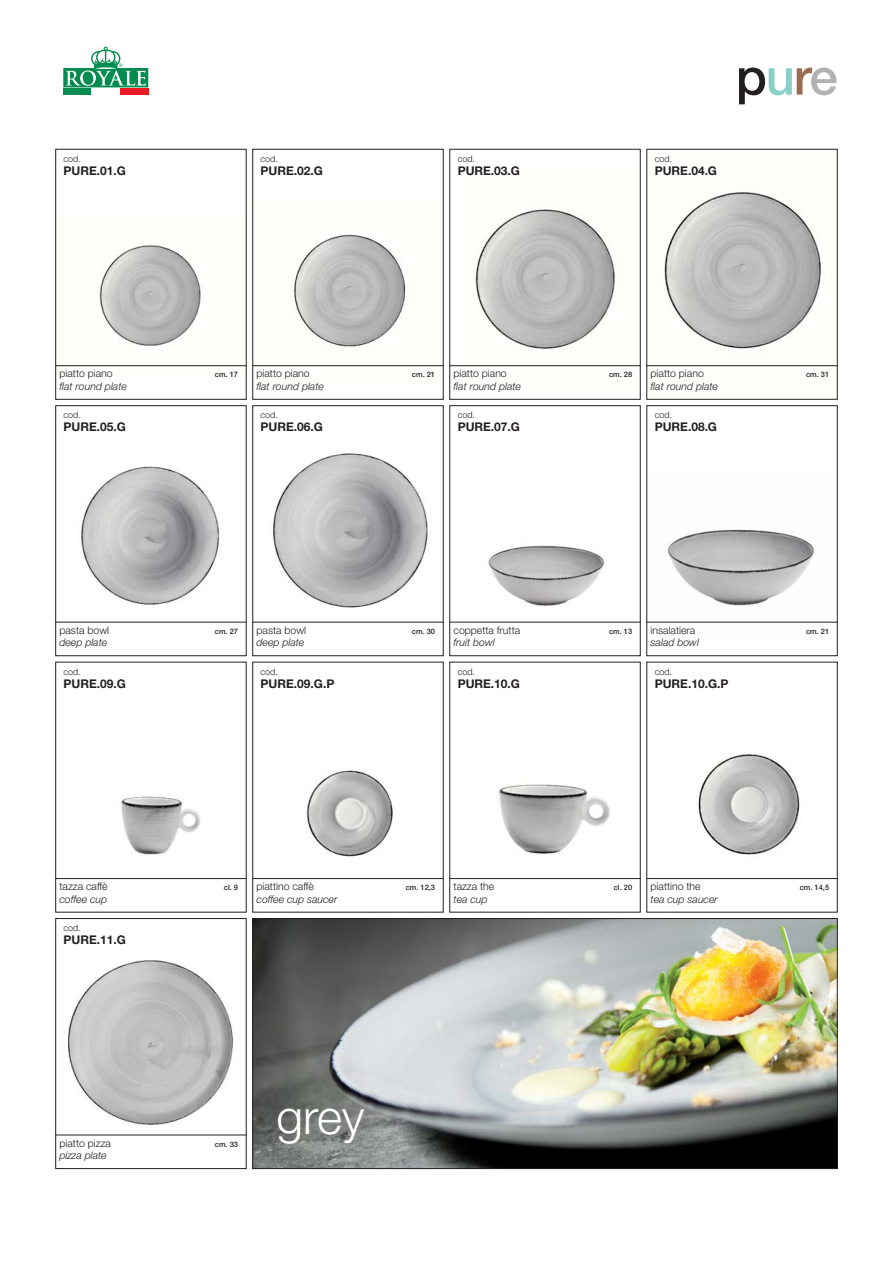
<style>
.page{position:relative;width:893px;height:1263px;background:#fff}
.page>*{position:absolute;margin:0;border:0;box-sizing:border-box;transform-origin:0 0}
.t1{font:500 51px "Helvetica Neue";color:#231f20}
.t2{font:300 48px "Helvetica Neue";color:#fff}
.t3{font:700 12px "Helvetica Neue";color:#231f20}
.t4{font:italic 300 10.5px "Helvetica Neue";color:#231f20}
.t5{font:300 10.5px "Helvetica Neue";color:#231f20}
.t6{font:300 9px "Helvetica Neue";color:#231f20}
.t7{font:500 7.5px "Helvetica Neue";color:#231f20}
.s1{color:#89d0c8}
.s2{color:#996d50}
.s3{color:#b1b2b4}
</style>
<div class="page">
<img style="left:57px;top:244px;width:188px;height:123px">
<div style="left:55px;top:149px;width:192px;height:251px;border:1px solid #231f20"></div>
<hr style="left:55px;top:365px;width:192px;height:1px;background:#231f20">
<img style="left:254px;top:234px;width:188px;height:133px">
<div style="left:252px;top:149px;width:192px;height:251px;border:1px solid #231f20"></div>
<hr style="left:252px;top:365px;width:192px;height:1px;background:#231f20">
<img style="left:451px;top:209px;width:188px;height:158px">
<div style="left:449px;top:149px;width:192px;height:251px;border:1px solid #231f20"></div>
<hr style="left:449px;top:365px;width:192px;height:1px;background:#231f20">
<img style="left:648px;top:192px;width:188px;height:175px">
<div style="left:646px;top:149px;width:192px;height:251px;border:1px solid #231f20"></div>
<hr style="left:646px;top:365px;width:192px;height:1px;background:#231f20">
<img style="left:57px;top:466px;width:188px;height:156px">
<div style="left:55px;top:405px;width:192px;height:251px;border:1px solid #231f20"></div>
<hr style="left:55px;top:622px;width:192px;height:1px;background:#231f20">
<img style="left:254px;top:453px;width:188px;height:169px">
<div style="left:252px;top:405px;width:192px;height:251px;border:1px solid #231f20"></div>
<hr style="left:252px;top:622px;width:192px;height:1px;background:#231f20">
<img style="left:451px;top:545px;width:188px;height:77px">
<div style="left:449px;top:405px;width:192px;height:251px;border:1px solid #231f20"></div>
<hr style="left:449px;top:622px;width:192px;height:1px;background:#231f20">
<img style="left:648px;top:529px;width:188px;height:93px">
<div style="left:646px;top:405px;width:192px;height:251px;border:1px solid #231f20"></div>
<hr style="left:646px;top:622px;width:192px;height:1px;background:#231f20">
<img style="left:57px;top:796px;width:188px;height:84px">
<hr style="left:55px;top:878px;width:192px;height:1px;background:#231f20">
<img style="left:254px;top:770px;width:188px;height:110px">
<div style="left:252px;top:662px;width:192px;height:250px;border:1px solid #231f20"></div>
<img style="left:254px;top:920px;width:582px;height:247px">
<div style="left:252px;top:918px;width:586px;height:251px;border:1px solid #231f20"></div>
<hr style="left:252px;top:878px;width:192px;height:1px;background:#231f20">
<img style="left:451px;top:784px;width:188px;height:96px">
<div style="left:449px;top:662px;width:192px;height:250px;border:1px solid #231f20"></div>
<hr style="left:449px;top:878px;width:192px;height:1px;background:#231f20">
<img style="left:648px;top:754px;width:188px;height:126px">
<hr style="left:646px;top:878px;width:192px;height:1px;background:#231f20">
<img style="left:57px;top:960px;width:188px;height:176px">
<div style="left:55px;top:918px;width:192px;height:251px;border:1px solid #231f20"></div>
<hr style="left:55px;top:1134px;width:192px;height:1px;background:#231f20">
<svg style="left:63px;top:46px;width:85px;height:41px"></svg>
<div style="left:120px;top:89px;width:28px;height:6px;background:#ed1c24"></div>
<div style="left:63px;top:89px;width:29px;height:6px;background:#008c4e"></div>
<p class="t6" style="left:64px;top:155px;width:19px">cod.</p>
<p class="t3" style="left:64px;top:166px;width:64px">PURE.01.G</p>
<p class="t6" style="left:261px;top:155px;width:19px">cod.</p>
<p class="t3" style="left:261px;top:166px;width:64px">PURE.02.G</p>
<p class="t6" style="left:458px;top:155px;width:19px">cod.</p>
<p class="t3" style="left:458px;top:166px;width:64px">PURE.03.G</p>
<p class="t6" style="left:655px;top:155px;width:19px">cod.</p>
<p class="t3" style="left:655px;top:166px;width:64px">PURE.04.G</p>
<h1 class="t1" style="left:736px;top:58px;width:103px">p<span class="s1">u</span><span class="s2">r</span><span class="s3">e</span></h1>
<p class="t5" style="left:60px;top:370px;width:55px">piatto piano</p>
<p class="t7" style="left:215px;top:372px;width:25px">cm. 17</p>
<p class="t4" style="left:60px;top:383px;width:69px">flat round plate</p>
<p class="t6" style="left:64px;top:412px;width:19px">cod.</p>
<p class="t3" style="left:64px;top:423px;width:64px">PURE.05.G</p>
<p class="t5" style="left:257px;top:370px;width:55px">piatto piano</p>
<p class="t7" style="left:412px;top:372px;width:25px">cm. 21</p>
<p class="t4" style="left:257px;top:383px;width:69px">flat round plate</p>
<p class="t6" style="left:261px;top:412px;width:19px">cod.</p>
<p class="t3" style="left:261px;top:423px;width:64px">PURE.06.G</p>
<p class="t5" style="left:454px;top:370px;width:55px">piatto piano</p>
<p class="t7" style="left:609px;top:372px;width:25px">cm. 28</p>
<p class="t4" style="left:454px;top:383px;width:69px">flat round plate</p>
<p class="t6" style="left:458px;top:412px;width:19px">cod.</p>
<p class="t3" style="left:458px;top:423px;width:64px">PURE.07.G</p>
<p class="t5" style="left:651px;top:370px;width:55px">piatto piano</p>
<p class="t7" style="left:806px;top:372px;width:25px">cm. 31</p>
<p class="t4" style="left:651px;top:383px;width:69px">flat round plate</p>
<p class="t6" style="left:655px;top:412px;width:19px">cod.</p>
<p class="t3" style="left:655px;top:423px;width:64px">PURE.08.G</p>
<p class="t5" style="left:60px;top:626px;width:51px">pasta bowl</p>
<p class="t7" style="left:215px;top:628px;width:25px">cm. 27</p>
<p class="t4" style="left:60px;top:639px;width:49px">deep plate</p>
<p class="t6" style="left:64px;top:668px;width:19px">cod.</p>
<p class="t3" style="left:64px;top:679px;width:64px">PURE.09.G</p>
<p class="t5" style="left:257px;top:626px;width:51px">pasta bowl</p>
<p class="t7" style="left:412px;top:628px;width:25px">cm. 30</p>
<p class="t4" style="left:257px;top:639px;width:49px">deep plate</p>
<p class="t6" style="left:261px;top:668px;width:19px">cod.</p>
<p class="t3" style="left:261px;top:679px;width:75px">PURE.09.G.P</p>
<p class="t5" style="left:454px;top:626px;width:68px">coppetta frutta</p>
<p class="t7" style="left:609px;top:628px;width:25px">cm. 13</p>
<p class="t4" style="left:454px;top:639px;width:43px">fruit bowl</p>
<p class="t6" style="left:458px;top:668px;width:19px">cod.</p>
<p class="t3" style="left:458px;top:679px;width:64px">PURE.10.G</p>
<p class="t5" style="left:651px;top:626px;width:46px">insalatiera</p>
<p class="t7" style="left:806px;top:628px;width:25px">cm. 21</p>
<p class="t4" style="left:651px;top:639px;width:50px">salad bowl</p>
<p class="t6" style="left:655px;top:668px;width:19px">cod.</p>
<p class="t3" style="left:655px;top:679px;width:75px">PURE.10.G.P</p>
<p class="t5" style="left:60px;top:883px;width:50px">tazza caffè</p>
<p class="t7" style="left:224px;top:885px;width:16px">cl. 9</p>
<p class="t4" style="left:60px;top:895px;width:49px">coffee cup</p>
<p class="t6" style="left:64px;top:925px;width:19px">cod.</p>
<p class="t3" style="left:64px;top:935px;width:64px">PURE.11.G</p>
<p class="t5" style="left:257px;top:883px;width:59px">piattino caffè</p>
<p class="t7" style="left:406px;top:885px;width:31px">cm. 12,3</p>
<p class="t4" style="left:257px;top:895px;width:82px">coffee cup saucer</p>
<p class="t5" style="left:454px;top:883px;width:42px">tazza the</p>
<p class="t7" style="left:614px;top:885px;width:20px">cl. 20</p>
<p class="t4" style="left:454px;top:895px;width:35px">tea cup</p>
<p class="t5" style="left:651px;top:883px;width:52px">piattino the</p>
<p class="t7" style="left:800px;top:885px;width:31px">cm. 14,5</p>
<p class="t4" style="left:651px;top:895px;width:69px">tea cup saucer</p>
<p class="t5" style="left:60px;top:1139px;width:53px">piatto pizza</p>
<p class="t7" style="left:215px;top:1141px;width:25px">cm. 33</p>
<p class="t4" style="left:60px;top:1152px;width:49px">pizza plate</p>
<h2 class="t2" style="left:276px;top:1100px;width:89px">grey</h2>
</div>
